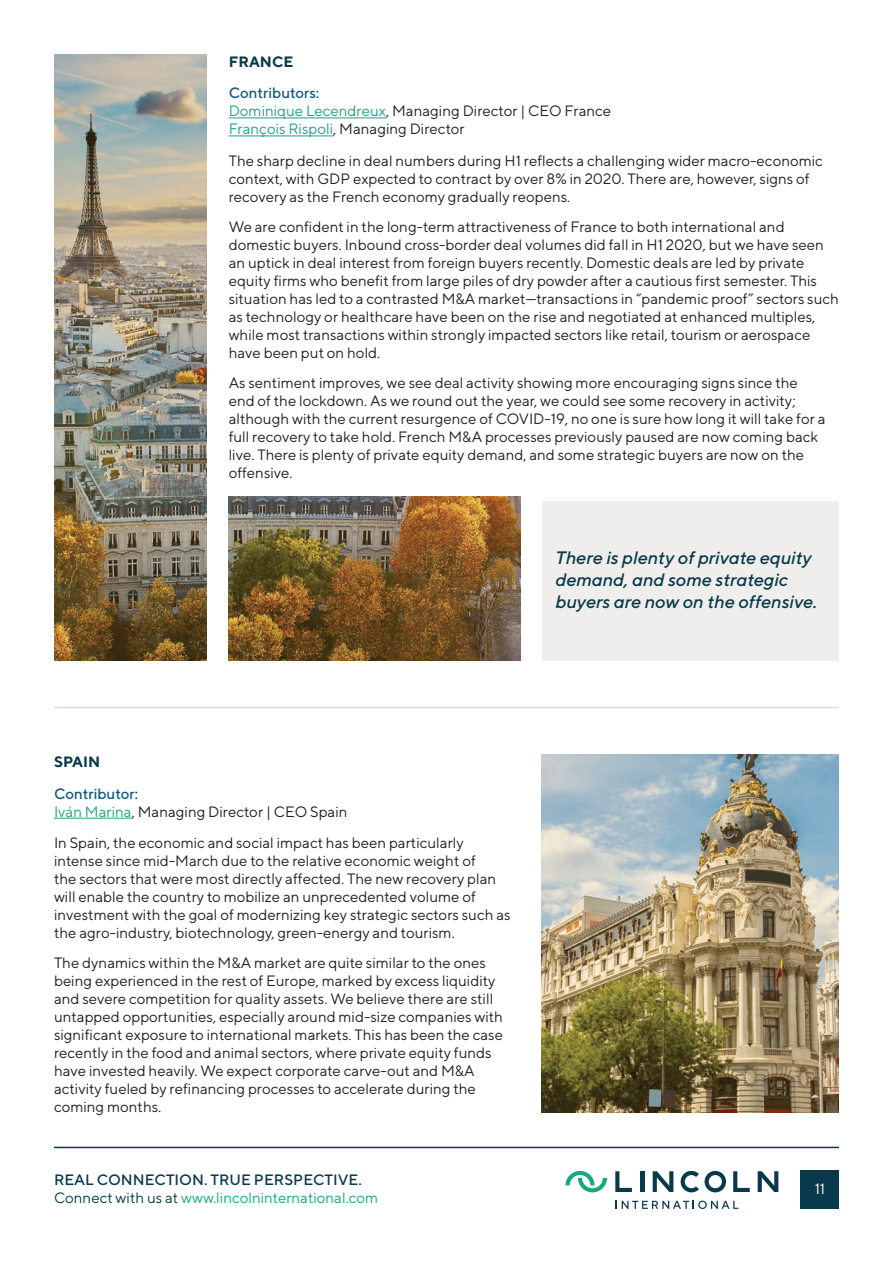
<style>
.page{position:relative;width:893px;height:1263px;background:#fff}
.page>*{position:absolute;margin:0;border:0;box-sizing:border-box;transform-origin:0 0}
.t1{font:italic 500 18px/21.6px "TT Norms";color:#093a4b}
.t2{font:15px/18px "TT Norms";color:#231f20}
.t3{font:500 15px/18px "TT Norms";color:#093a4b}
.t4{font:700 15px "TT Norms";color:#093a4b}
.t5{font:15px "TT Norms";color:#fff}
.s1{font-weight:500;color:#105a81}
.s2{color:#16a87e}
.s3{font-weight:400}
.s4{font-weight:400;color:#16a87e}
</style>
<div class="page">
<hr style="left:640px;top:1171px;width:4px;height:21px;background:#093a4b">
<svg style="left:653px;top:1171px;width:20px;height:21px"></svg>
<svg style="left:615px;top:1171px;width:17px;height:21px"></svg>
<svg style="left:758px;top:1171px;width:20px;height:21px"></svg>
<svg style="left:733px;top:1171px;width:17px;height:21px"></svg>
<svg style="left:681px;top:1171px;width:45px;height:21px"></svg>
<svg style="left:565px;top:1171px;width:42px;height:21px"></svg>
<svg style="left:616px;top:1201px;width:122px;height:8px"></svg>
<hr style="left:54px;top:1147px;width:785px;height:1px;background:#093a4b">
<div style="left:801px;top:1171px;width:38px;height:38px;background:#093a4b"></div>
<hr style="left:229px;top:118px;width:157px;height:1px;background:#16a87e">
<hr style="left:229px;top:136px;width:104px;height:1px;background:#16a87e">
<hr style="left:54px;top:818px;width:78px;height:1px;background:#16a87e">
<img style="left:542px;top:754px;width:297px;height:358px">
<img style="left:54px;top:54px;width:153px;height:443px">
<div style="left:542px;top:501px;width:297px;height:160px;background:#efeeec"></div>
<img style="left:54px;top:497px;width:467px;height:163px">
<div style="left:207px;top:54px;width:20px;height:616px;background:#fff"></div>
<hr style="left:54px;top:707px;width:785px;height:1px;background:#d1e2ea">
<p class="t4" style="left:229px;top:52px;width:66px">FRANCE</p>
<p class="t2" style="left:229px;top:84px;width:384px"><span class="s1">Contributors:<br></span><span class="s2">Dominique Lecendreux</span>, Managing Director | CEO France<br><span class="s2">François Rispoli</span>, Managing Director</p>
<p class="t2" style="left:229px;top:151px;width:596px">The sharp decline in deal numbers during H1 reflects a challenging wider macro-economic context, with GDP expected to contract by over 8% in 2020. There are, however, signs of recovery as the French economy gradually reopens.</p>
<p class="t2" style="left:229px;top:217px;width:612px">We are confident in the long-term attractiveness of France to both international and domestic buyers. Inbound cross-border deal volumes did fall in H1 2020, but we have seen an uptick in deal interest from foreign buyers recently. Domestic deals are led by private equity firms who benefit from large piles of dry powder after a cautious first semester. This situation has led to a contrasted M&amp;A market—transactions in “pandemic proof” sectors such as technology or healthcare have been on the rise and negotiated at enhanced multiples, while most transactions within strongly impacted sectors like retail, tourism or aerospace have been put on hold.</p>
<p class="t2" style="left:229px;top:373px;width:598px">As sentiment improves, we see deal activity showing more encouraging signs since the end of the lockdown. As we round out the year, we could see some recovery in activity; although with the current resurgence of COVID-19, no one is sure how long it will take for a full recovery to take hold. French M&amp;A processes previously paused are now coming back live. There is plenty of private equity demand, and some strategic buyers are now on the offensive.</p>
<p class="t1" style="left:555px;top:547px;width:263px">There is plenty of private equity demand, and some strategic buyers are now on the offensive.</p>
<p class="t4" style="left:54px;top:752px;width:48px">SPAIN</p>
<p class="t2" style="left:54px;top:784px;width:295px"><span class="s1">Contributor:<br></span><span class="s2">Iván Marina</span>, Managing Director | CEO Spain</p>
<p class="t2" style="left:54px;top:833px;width:458px">In Spain, the economic and social impact has been particularly intense since mid-March due to the relative economic weight of<br>the sectors that were most directly affected. The new recovery plan will enable the country to mobilize an unprecedented volume of investment with the goal of modernizing key strategic sectors such as the agro-industry, biotechnology, green-energy and tourism.</p>
<p class="t2" style="left:54px;top:953px;width:451px">The dynamics within the M&amp;A market are quite similar to the ones being experienced in the rest of Europe, marked by excess liquidity and severe competition for quality assets. We believe there are still untapped opportunities, especially around mid-size companies with significant exposure to international markets. This has been the case recently in the food and animal sectors, where private equity funds have invested heavily. We expect corporate carve-out and M&amp;A activity fueled by refinancing processes to accelerate during the coming months.</p>
<p class="t3" style="left:54px;top:1170px;width:326px">REAL CONNECTION. TRUE PERSPECTIVE.<br><span class="s3">Connect with us at</span> <span class="s4">www.lincolninternational.com</span></p>
<p class="t5" style="left:815px;top:1179px;width:12px">11</p>
</div>
